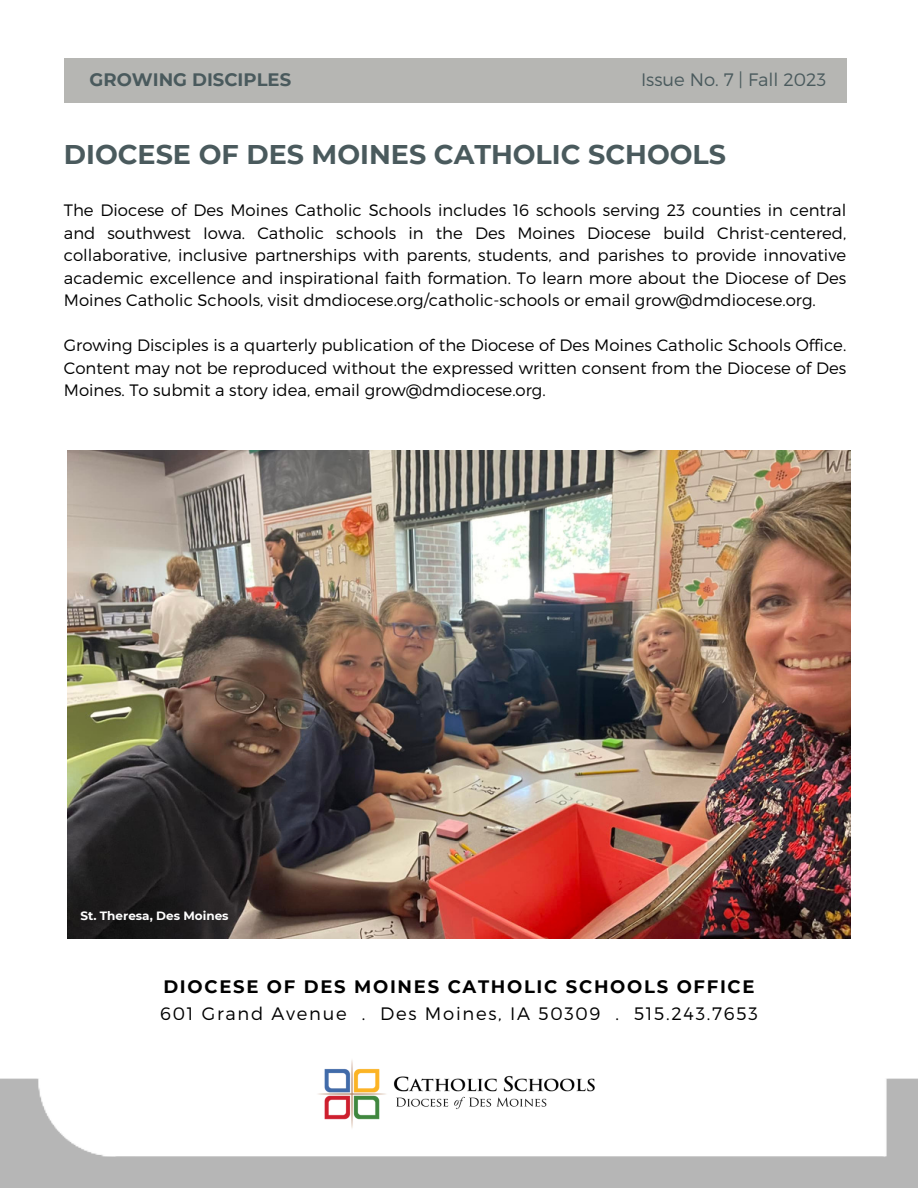
<style>
.page{position:relative;width:918px;height:1188px;background:#fff}
.page>*{position:absolute;margin:0;border:0;box-sizing:border-box;transform-origin:0 0}
.t1{font:700 27px "Montserrat";color:#4a5a5d}
.t2{font:300 18px "Montserrat";letter-spacing:.095em;color:#000}
.t3{font:700 18px "Montserrat";letter-spacing:.095em;color:#000}
.t4{font:300 18px "Montserrat";color:#4a5a5d}
.t5{font:700 18px "Montserrat";color:#4a5a5d}
.t6{font:300 16.5px/22.5px "Montserrat";color:#000;text-align:justify}
.t7{font:700 12px "Montserrat";color:#fff}
</style>
<div class="page">
<img style="left:68px;top:450px;width:783px;height:488px">
<img style="left:0;top:1078px;width:918px;height:110px">
<img style="left:316px;top:1060px;width:278px;height:69px">
<div style="left:64px;top:58px;width:783px;height:45px;background:#b6b6b3"></div>
<p class="t5" style="left:90px;top:69px;width:203px">GROWING DISCIPLES</p>
<p class="t4" style="left:641px;top:68px;width:187px">Issue No. 7 | Fall 2023</p>
<p class="t1" style="left:64px;top:138px;width:664px">DIOCESE OF DES MOINES CATHOLIC SCHOOLS</p>
<p class="t6" style="left:64px;top:198px;width:784px">The Diocese of Des Moines Catholic Schools includes 16 schools serving 23 counties in central and southwest Iowa. Catholic schools in the Des Moines Diocese build Christ-centered, collaborative, inclusive partnerships with parents, students, and parishes to provide innovative academic excellence and inspirational faith formation. To learn more about the Diocese of Des Moines Catholic Schools, visit dmdiocese.org/catholic-schools or email grow@dmdiocese.org.</p>
<p class="t6" style="left:64px;top:333px;width:784px">Growing Disciples is a quarterly publication of the Diocese of Des Moines Catholic Schools Office.<br>Content may not be reproduced without the expressed written consent from the Diocese of Des Moines. To submit a story idea, email grow@dmdiocese.org.</p>
<p class="t7" style="left:80px;top:908px;width:150px">St. Theresa, Des Moines</p>
<p class="t3" style="left:163px;top:975px;width:593px">DIOCESE OF DES MOINES CATHOLIC SCHOOLS OFFICE</p>
<p class="t2" style="left:160px;top:1002px;width:599px">601 Grand Avenue . Des Moines, IA 50309 . 515.243.7653</p>
</div>
